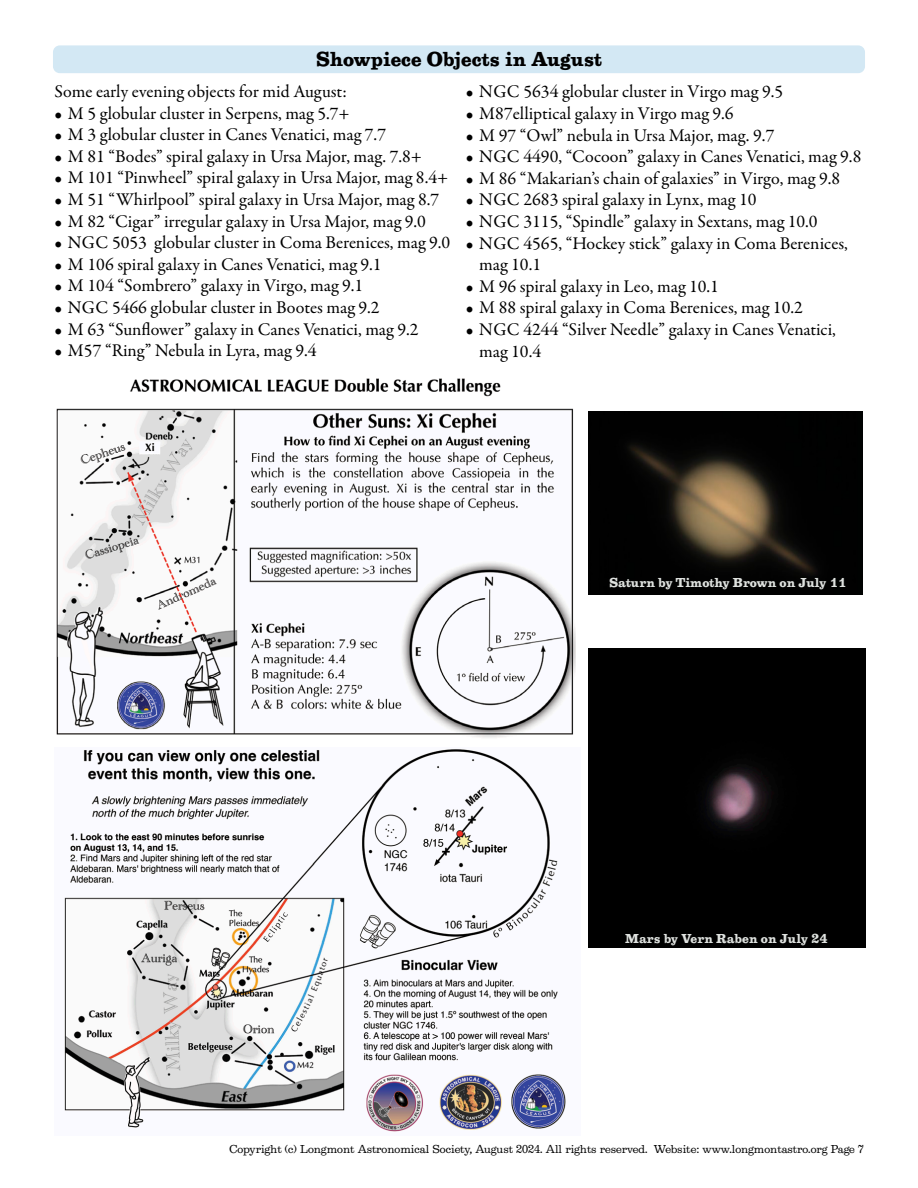
<style>
.page{position:relative;width:918px;height:1188px;background:#fff}
.page>*{position:absolute;margin:0;border:0;box-sizing:border-box;transform-origin:0 0}
.Sub_Article_Title{font:700 21px "Egizio URW";color:#000}
.t1{font:18px/21.6px "Garamond Premr Pro";color:#000}
.Caption_white_centered_-_10pt{font:700 13.5px "Egizio URW";color:#dee1de}
.t2{font:12px "Egizio URW";color:#000}
</style>
<div class="page">
<img style="left:56px;top:378px;width:519px;height:360px">
<img style="left:64px;top:749px;width:502px;height:383px">
<img style="left:588px;top:411px;width:274px;height:184px">
<div style="left:588px;top:649px;width:277px;height:298px;background:#000"></div>
<div style="left:53px;top:45px;width:812px;height:28px;background:#d3e8f4;border-radius:7px"></div>
<p class="Sub_Article_Title" style="left:316px;top:47px;width:288px">Showpiece Objects in August</p>
<p class="t1" style="left:54px;top:81px;width:294px">Some early evening objects for mid August:</p>
<p class="t1" style="left:54px;top:103px;width:297px">• M 5 globular cluster in Serpens, mag 5.7+</p>
<p class="t1" style="left:54px;top:124px;width:333px">• M 3 globular cluster in Canes Venatici, mag 7.7</p>
<p class="t1" style="left:54px;top:146px;width:369px">• M 81 “Bodes” spiral galaxy in Ursa Major, mag. 7.8+</p>
<p class="t1" style="left:54px;top:167px;width:395px">• M 101 “Pinwheel” spiral galaxy in Ursa Major, mag 8.4+</p>
<p class="t1" style="left:54px;top:189px;width:386px">• M 51 “Whirlpool” spiral galaxy in Ursa Major, mag 8.7</p>
<p class="t1" style="left:54px;top:211px;width:373px">• M 82 “Cigar” irregular galaxy in Ursa Major, mag 9.0</p>
<p class="t1" style="left:54px;top:232px;width:397px">• NGC 5053 globular cluster in Coma Berenices, mag 9.0</p>
<p class="t1" style="left:54px;top:254px;width:329px">• M 106 spiral galaxy in Canes Venatici, mag 9.1</p>
<p class="t1" style="left:54px;top:275px;width:310px">• M 104 “Sombrero” galaxy in Virgo, mag 9.1</p>
<p class="t1" style="left:54px;top:297px;width:327px">• NGC 5466 globular cluster in Bootes mag 9.2</p>
<p class="t1" style="left:54px;top:319px;width:366px">• M 63 “Sunflower” galaxy in Canes Venatici, mag 9.2</p>
<p class="t1" style="left:54px;top:340px;width:264px">• M57 “Ring” Nebula in Lyra, mag 9.4</p>
<p class="t1" style="left:466px;top:81px;width:319px">• NGC 5634 globular cluster in Virgo mag 9.5</p>
<p class="t1" style="left:466px;top:103px;width:269px">• M87elliptical galaxy in Virgo mag 9.6</p>
<p class="t1" style="left:466px;top:125px;width:310px">• M 97 “Owl” nebula in Ursa Major, mag. 9.7</p>
<p class="t1" style="left:466px;top:146px;width:397px">• NGC 4490, “Cocoon” galaxy in Canes Venatici, mag 9.8</p>
<p class="t1" style="left:466px;top:168px;width:376px">• M 86 “Makarian’s chain of galaxies” in Virgo, mag 9.8</p>
<p class="t1" style="left:466px;top:189px;width:292px">• NGC 2683 spiral galaxy in Lynx, mag 10</p>
<p class="t1" style="left:466px;top:211px;width:353px">• NGC 3115, “Spindle” galaxy in Sextans, mag 10.0</p>
<p class="t1" style="left:479px;top:233px;width:370px;text-indent:-14px">• NGC 4565, “Hockey stick” galaxy in Coma Berenices, mag 10.1</p>
<p class="t1" style="left:466px;top:276px;width:255px">• M 96 spiral galaxy in Leo, mag 10.1</p>
<p class="t1" style="left:466px;top:297px;width:339px">• M 88 spiral galaxy in Coma Berenices, mag 10.2</p>
<p class="t1" style="left:479px;top:319px;width:358px;text-indent:-14px">• NGC 4244 “Silver Needle” galaxy in Canes Venatici, mag 10.4</p>
<p class="Caption_white_centered_-_10pt" style="left:609px;top:574px;width:239px">Saturn by Timothy Brown on July 11</p>
<p class="Caption_white_centered_-_10pt" style="left:625px;top:931px;width:204px">Mars by Vern Raben on July 24</p>
<p class="t2" style="left:230px;top:1142px;width:636px">Copyright (c) Longmont Astronomical Society, August 2024. All rights reserved. Website: www.longmontastro.org Page 7</p>
</div>
